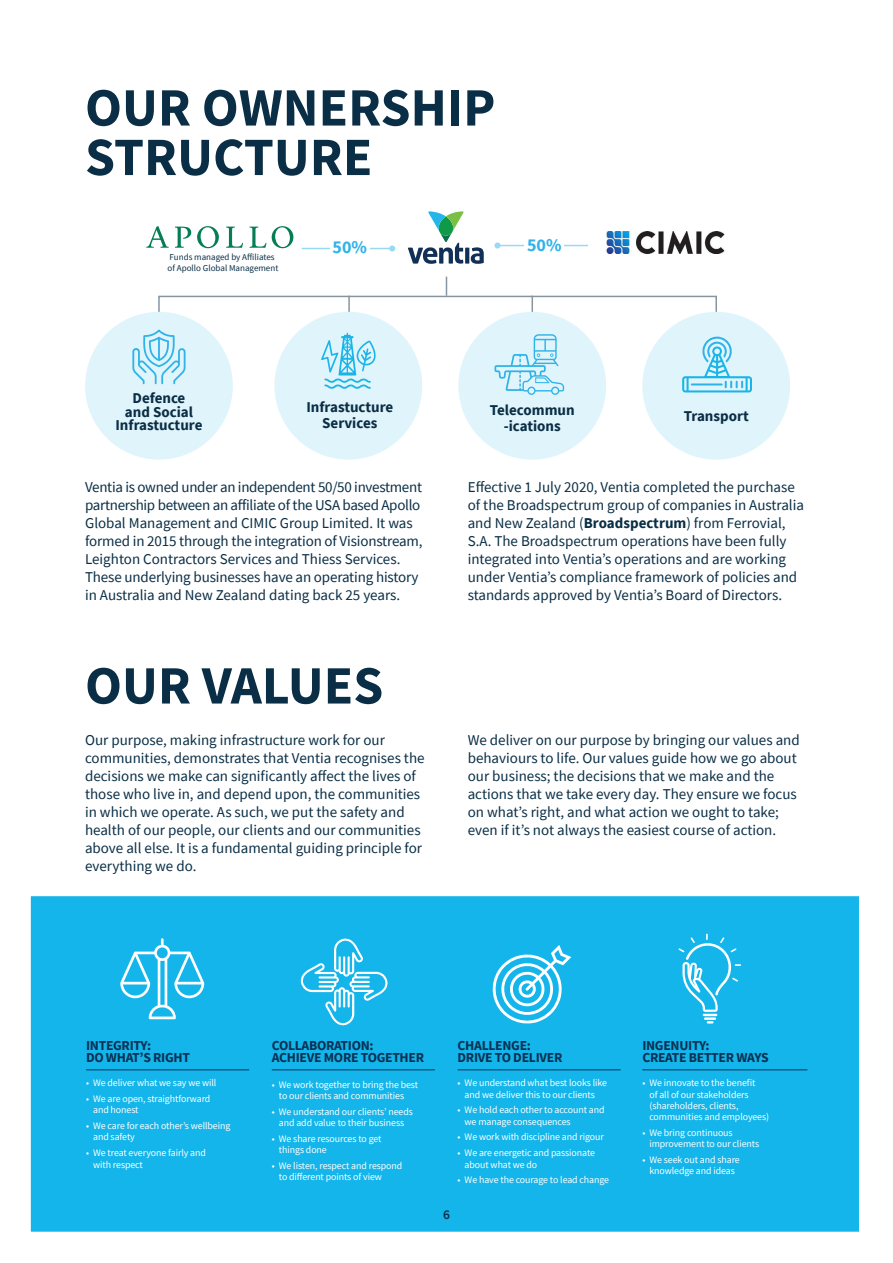
<style>
.page{position:relative;width:893px;height:1263px;background:#fff}
.page>*{position:absolute;margin:0;border:0;box-sizing:border-box;transform-origin:0 0}
.t1{font:700 54px/49.5px "Source Sans Pro";color:#0a2e45}
.t2{font:700 18px "Source Sans Pro";color:#30b3e8}
.t3{font:15px/18px "Source Sans Pro";color:#0a2e45}
.t4{font:700 15px/13.5px "Source Sans Pro";color:#0a2e45;text-align:center}
.Subhead_11_15{font:700 13.65px/12.5px "Source Sans Pro";letter-spacing:-.02em;color:#093153}
.t5{font:600 13.5px "Source Sans Pro";color:#0a2e45}
.t6{font:9.9px/11.1px "Source Sans Pro";letter-spacing:-.01em;color:#fff}
.t7{font:9px/10.5px "Source Sans Pro";color:#0a2e45}
.s1{font-weight:700}
</style>
<div class="page">
<div style="left:85px;top:312px;width:148px;height:148px;background:#e0f4fb;border-radius:50%"></div>
<div style="left:274px;top:312px;width:148px;height:148px;background:#e0f4fb;border-radius:50%"></div>
<div style="left:458px;top:312px;width:148px;height:148px;background:#e0f4fb;border-radius:50%"></div>
<div style="left:642px;top:312px;width:148px;height:148px;background:#e0f4fb;border-radius:50%"></div>
<img style="left:606px;top:231px;width:119px;height:23px">
<svg style="left:197px;top:226px;width:22px;height:22px"></svg>
<svg style="left:146px;top:226px;width:23px;height:22px"></svg>
<svg style="left:226px;top:227px;width:17px;height:21px"></svg>
<svg style="left:250px;top:226px;width:43px;height:22px"></svg>
<svg style="left:175px;top:227px;width:16px;height:21px"></svg>
<svg style="left:321px;top:333px;width:55px;height:56px"></svg>
<svg style="left:132px;top:329px;width:54px;height:55px"></svg>
<svg style="left:682px;top:337px;width:70px;height:55px"></svg>
<svg style="left:494px;top:334px;width:70px;height:61px"></svg>
<hr style="left:302px;top:248px;width:90px;height:1px;background:#98d9f4">
<svg style="left:389px;top:246px;width:6px;height:6px"></svg>
<hr style="left:497px;top:245px;width:91px;height:1px;background:#98d9f4">
<svg style="left:494px;top:243px;width:6px;height:6px"></svg>
<svg style="left:446px;top:277px;width:1px;height:19px"></svg>
<svg style="left:348px;top:299px;width:2px;height:11px"></svg>
<svg style="left:531px;top:299px;width:2px;height:11px"></svg>
<div style="left:158px;top:296px;width:559px;height:17px;border:2px solid #8596a2"></div>
<div style="left:524px;top:230px;width:40px;height:29px;background:#fff"></div>
<div style="left:330px;top:231px;width:40px;height:30px;background:#fff"></div>
<svg style="left:408px;top:211px;width:76px;height:53px"></svg>
<div style="left:31px;top:896px;width:828px;height:336px;background:#13b5ea"></div>
<svg style="left:120px;top:938px;width:84px;height:81px;background:#41c3ee"></svg>
<hr style="left:86px;top:1069px;width:163px;height:1px;background:#093153">
<svg style="left:492px;top:945px;width:79px;height:79px"></svg>
<hr style="left:458px;top:1069px;width:163px;height:1px;background:#093153">
<svg style="left:301px;top:938px;width:87px;height:87px;background:#3dc2ed"></svg>
<hr style="left:272px;top:1069px;width:163px;height:1px;background:#093153">
<svg style="left:678px;top:934px;width:63px;height:89px;background:#35bfec"></svg>
<hr style="left:642px;top:1069px;width:165px;height:1px;background:#093153">
<p class="t1" style="left:85px;top:82px;width:412px">OUR OWNERSHIP<br>STRUCTURE</p>
<p class="t7" style="left:168px;top:252px;width:112px">Funds managed by Affiliates of Apollo Global Management</p>
<p class="t2" style="left:333px;top:235px;width:36px">50%</p>
<p class="t2" style="left:527px;top:233px;width:36px">50%</p>
<p class="t4" style="left:115px;top:391px;width:88px">Defence<br>and Social<br>Infrastucture</p>
<p class="t4" style="left:306px;top:398px;width:88px;line-height:16.5px">Infrastucture<br>Services</p>
<p class="t4" style="left:490px;top:401px;width:86px;line-height:16.5px">Telecommun -ications</p>
<p class="t4" style="left:684px;top:409px;width:67px">Transport</p>
<p class="t3" style="left:85px;top:478px;width:339px">Ventia is owned under an independent 50/50 investment partnership between an affiliate of the USA based Apollo Global Management and CIMIC Group Limited. It was formed in 2015 through the integration of Visionstream, Leighton Contractors Services and Thiess Services.<br>These underlying businesses have an operating history in Australia and New Zealand dating back 25 years.</p>
<p class="t3" style="left:468px;top:478px;width:338px">Effective 1 July 2020, Ventia completed the purchase of the Broadspectrum group of companies in Australia and New Zealand (<span class="s1">Broadspectrum</span>) from Ferrovial, S.A. The Broadspectrum operations have been fully integrated into Ventia’s operations and are working under Ventia’s compliance framework of policies and standards approved by Ventia’s Board of Directors.</p>
<p class="t1" style="left:85px;top:660px;width:300px">OUR VALUES</p>
<p class="t3" style="left:85px;top:731px;width:341px">Our purpose, making infrastructure work for our communities, demonstrates that Ventia recognises the decisions we make can significantly affect the lives of those who live in, and depend upon, the communities in which we operate. As such, we put the safety and health of our people, our clients and our communities above all else. It is a fundamental guiding principle for everything we do.</p>
<p class="t3" style="left:468px;top:731px;width:334px">We deliver on our purpose by bringing our values and behaviours to life. Our values guide how we go about our business; the decisions that we make and the actions that we take every day. They ensure we focus on what’s right, and what action we ought to take; even if it’s not always the easiest course of action.</p>
<p class="Subhead_11_15" style="left:86px;top:1039px;width:105px">INTEGRITY:<br>DO WHAT’S RIGHT</p>
<p class="t6" style="left:86px;top:1077px;width:132px">• We deliver what we say we will</p>
<p class="t6" style="left:93px;top:1093px;width:119px;text-indent:-7px">• We are open, straightforward and honest</p>
<p class="t6" style="left:93px;top:1120px;width:139px;text-indent:-7px">• We care for each other’s wellbeing and safety</p>
<p class="t6" style="left:93px;top:1147px;width:114px;text-indent:-7px">• We treat everyone fairly and with respect</p>
<p class="Subhead_11_15" style="left:272px;top:1039px;width:154px">COLLABORATION:<br>ACHIEVE MORE TOGETHER</p>
<p class="t6" style="left:279px;top:1079px;width:141px;text-indent:-7px">• We work together to bring the best to our clients and communities</p>
<p class="t6" style="left:272px;top:1106px;width:143px;text-align:center">• We understand our clients’ needs and add value to their business</p>
<p class="t6" style="left:279px;top:1133px;width:104px;text-indent:-7px">• We share resources to get things done</p>
<p class="t6" style="left:279px;top:1160px;width:125px;text-indent:-7px">• We listen, respect and respond to different points of view</p>
<p class="Subhead_11_15" style="left:458px;top:1039px;width:106px">CHALLENGE:<br>DRIVE TO DELIVER</p>
<p class="t6" style="left:458px;top:1077px;width:151px;text-align:center">• We understand what best looks like and we deliver this to our clients</p>
<p class="t6" style="left:465px;top:1104px;width:141px;text-indent:-7px">• We hold each other to account and we manage consequences</p>
<p class="t6" style="left:458px;top:1131px;width:148px">• We work with discipline and rigour</p>
<p class="t6" style="left:465px;top:1147px;width:132px;text-indent:-7px">• We are energetic and passionate about what we do</p>
<p class="t6" style="left:458px;top:1174px;width:153px">• We have the courage to lead change</p>
<p class="t5" style="left:443px;top:1205px;width:8px">6</p>
<p class="Subhead_11_15" style="left:642px;top:1039px;width:128px">INGENUITY:<br>CREATE BETTER WAYS</p>
<p class="t6" style="left:649px;top:1077px;width:121px;text-indent:-7px">• We innovate to the benefit<br>of all of our stakeholders (shareholders, clients, communities and employees)</p>
<p class="t6" style="left:649px;top:1127px;width:111px;text-indent:-7px">• We bring continuous improvement to our clients</p>
<p class="t6" style="left:642px;top:1154px;width:99px;text-align:center">• We seek out and share knowledge and ideas</p>
</div>
